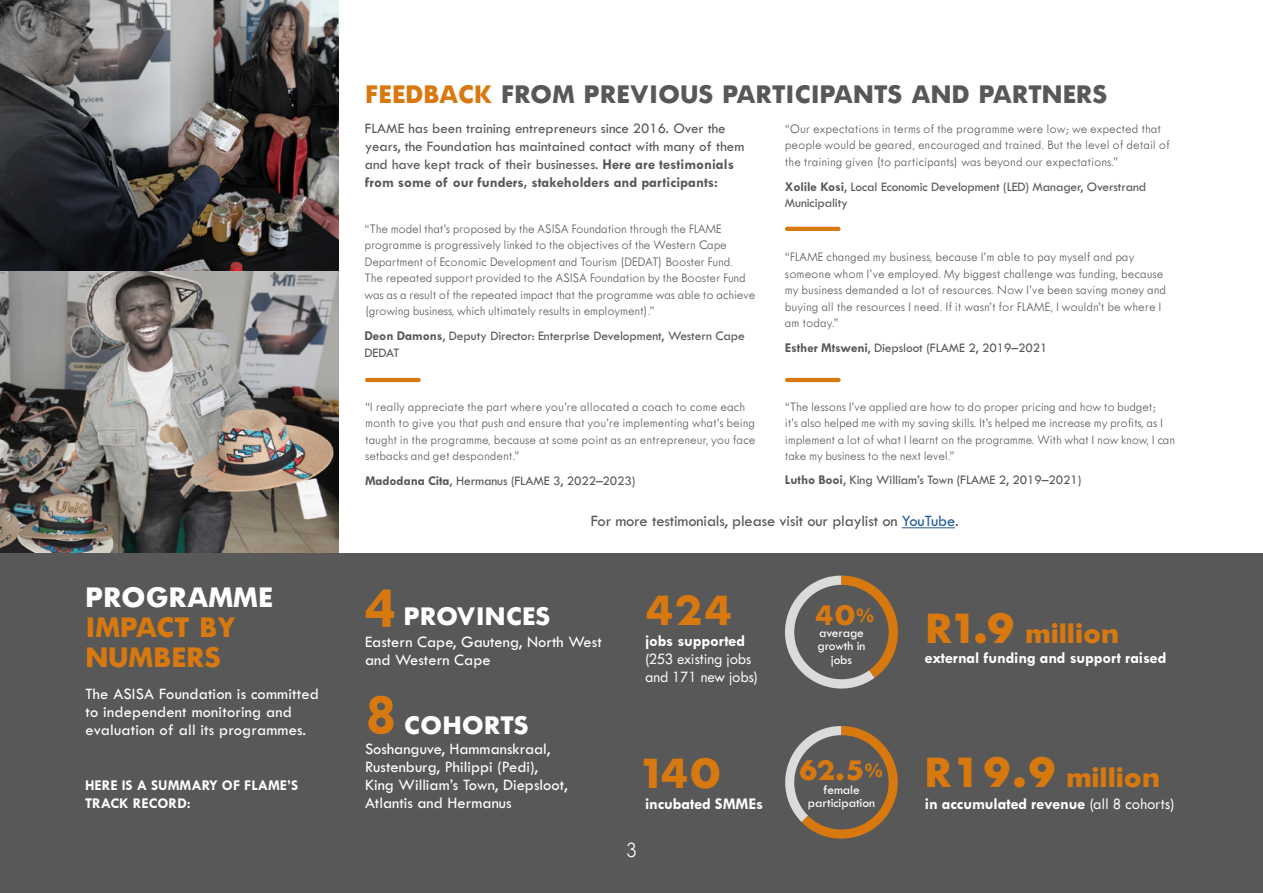
<style>
.page{position:relative;width:1263px;height:893px;background:#fff}
.page>*{position:absolute;margin:0;border:0;box-sizing:border-box;transform-origin:0 0}
.t1{font:700 60px/106.8px "Tw Cen MT Std";color:#d8790f}
.t2{font:800 45px "Tw Cen MT Std";letter-spacing:-.015em;color:#d8790f}
.t3{font:800 30px/30px "Tw Cen MT Std";color:#d8790f}
.t4{font:800 30px "Tw Cen MT Std";color:#fff}
.t5{font:800 27px "Tw Cen MT Std";color:#595859}
.t6{font:800 27px "Tw Cen MT Std";color:#fff}
.t7{font:300 22.5px "Tw Cen MT Std";color:#fff}
.t8{font:16.5px/18px "Tw Cen MT Std";color:#fff}
.t9{font:700 16.5px "Tw Cen MT Std";letter-spacing:-.01em;color:#fff}
.t10{font:16.5px "Tw Cen MT Std";letter-spacing:-.01em;color:#595859}
.t11{font:500 16.5px/18px "Tw Cen MT Std Semi";letter-spacing:-.01em;color:#fff}
.t12{font:15px/18px "Tw Cen MT Std";color:#595859}
.t13{font:700 15px/18px "Tw Cen MT Std";color:#fff}
.t14{font:300 13.5px/16.5px "Tw Cen MT Std";color:#595859}
.t15{font:13.5px/16.5px "Tw Cen MT Std";letter-spacing:-.01em;color:#595859}
.t16{font:13.5px/13.5px "Tw Cen MT Std";letter-spacing:-.01em;color:#fff;text-align:center}
.s1{color:#d8790f}
.s2{font-weight:700}
.s3{color:#275c9d}
.s4{font-size:17.55px}
.s5{font-size:45px}
.s6{font-family:"Tw Cen MT Std Semi";font-weight:500}
</style>
<div class="page">
<img style="left:0;top:270px;width:338px;height:284px">
<hr style="left:367px;top:378px;width:52px;height:4px;background:#d8790f">
<hr style="left:787px;top:378px;width:51px;height:4px;background:#d8790f">
<hr style="left:787px;top:227px;width:51px;height:4px;background:#d8790f">
<div style="left:0;top:554px;width:1263px;height:339px;background:#595859"></div>
<svg style="left:785px;top:576px;width:113px;height:113px"></svg>
<div style="left:794px;top:585px;width:95px;height:94px;background:#595859;border-radius:50%"></div>
<svg style="left:785px;top:726px;width:113px;height:113px"></svg>
<div style="left:794px;top:735px;width:95px;height:94px;background:#595859;border-radius:50%"></div>
<img style="left:0;top:0;width:338px;height:270px">
<hr style="left:902px;top:527px;width:53px;height:1px;background:#275c9d">
<h3 class="t4" style="left:86px;top:579px;width:189px">PROGRAMME</h3>
<h3 class="t3" style="left:86px;top:612px;width:152px">IMPACT BY<br>NUMBERS</h3>
<p class="t8" style="left:86px;top:685px;width:235px">The ASISA Foundation is committed to independent monitoring and evaluation of all its programmes.</p>
<p class="t13" style="left:85px;top:776px;width:215px">HERE IS A SUMMARY OF FLAME’S<br>TRACK RECORD:</p>
<h3 class="t5" style="left:365px;top:78px;width:744px"><span class="s1">FEEDBACK</span> FROM PREVIOUS PARTICIPANTS AND PARTNERS</h3>
<p class="t12" style="left:365px;top:120px;width:381px">FLAME has been training entrepreneurs since 2016. Over the years, the Foundation has maintained contact with many of them and have kept track of their businesses. <span class="s2">Here are testimonials from some of our funders, stakeholders and participants:</span></p>
<p class="t14" style="left:364px;top:220px;width:392px">“The model that’s proposed by the ASISA Foundation through the FLAME programme is progressively linked to the objectives of the Western Cape Department of Economic Development and Tourism (DEDAT) Booster Fund.<br>The repeated support provided to the ASISA Foundation by the Booster Fund was as a result of the repeated impact that the programme was able to achieve (growing business, which ultimately results in employment).”</p>
<p class="t15" style="left:364px;top:328px;width:382px"><span class="s2">Deon Damons</span>, Deputy Director: Enterprise Development, Western Cape<br>DEDAT</p>
<p class="t14" style="left:365px;top:398px;width:392px">“I really appreciate the part where you’re allocated a coach to come each month to give you that push and ensure that you’re implementing what’s being taught in the programme, because at some point as an entrepreneur, you face setbacks and get despondent.”</p>
<p class="t15" style="left:365px;top:473px;width:272px"><span class="s2">Madodana Cita</span>, Hermanus (FLAME 3, 2022–2023)</p>
<p class="t14" style="left:785px;top:120px;width:386px">“Our expectations in terms of the programme were low; we expected that people would be geared, encouraged and trained. But the level of detail of the training given (to participants) was beyond our expectations.”</p>
<p class="t15" style="left:785px;top:178px;width:363px"><span class="s2">Xolile Kosi</span>, Local Economic Development (LED) Manager, Overstrand<br>Municipality</p>
<p class="t14" style="left:785px;top:249px;width:383px">“FLAME changed my business, because I’m able to pay myself and pay someone whom I’ve employed. My biggest challenge was funding, because my business demanded a lot of resources. Now I’ve been saving money and buying all the resources I need. If it wasn’t for FLAME, I wouldn’t be where I am today.”</p>
<p class="t15" style="left:785px;top:340px;width:264px"><span class="s2">Esther Mtsweni</span>, Diepsloot (FLAME 2, 2019–2021</p>
<p class="t14" style="left:785px;top:398px;width:392px">“The lessons I’ve applied are how to do proper pricing and how to budget;<br>it’s also helped me with my saving skills. It’s helped me increase my profits, as I implement a lot of what I learnt on the programme. With what I now know, I can take my business to the next level.”</p>
<p class="t15" style="left:785px;top:472px;width:298px"><span class="s2">Lutho Booi</span>, King William’s Town (FLAME 2, 2019–2021)</p>
<p class="t10" style="left:591px;top:512px;width:369px">For more testimonials, please visit our playlist on <span class="s3">YouTube</span>.</p>
<h1 class="t1" style="left:365px;top:554px;width:33px">4<br>8</h1>
<h2 class="t2" style="left:645px;top:583px;width:90px">424</h2>
<h3 class="t3" style="left:815px;top:599px;width:60px">40<span class="s4">%</span></h3>
<p class="t16" style="left:817px;top:626px;width:50px">average growth in jobs</p>
<h3 class="t6" style="left:404px;top:600px;width:148px">PROVINCES</h3>
<h3 class="t3" style="left:925px;top:617px;width:195px"><span class="s5">R1.9</span> million</h3>
<p class="t9" style="left:645px;top:632px;width:102px">jobs supported</p>
<p class="t11" style="left:645px;top:650px;width:114px">(253 existing jobs and 171 new jobs)</p>
<p class="t9" style="left:925px;top:649px;width:243px">external funding and support raised</p>
<p class="t8" style="left:365px;top:633px;width:238px">Eastern Cape, Gauteng, North West</p>
<p class="t8" style="left:365px;top:651px;width:127px">and Western Cape</p>
<h3 class="t6" style="left:404px;top:708px;width:126px">COHORTS</h3>
<p class="t8" style="left:365px;top:740px;width:204px">Soshanguve, Hammanskraal,<br>Rustenburg, Philippi (Pedi),<br>King William’s Town, Diepsloot,<br>Atlantis and Hermanus</p>
<h3 class="t3" style="left:925px;top:761px;width:237px"><span class="s5">R19.9</span> million</h3>
<h2 class="t2" style="left:637px;top:746px;width:84px">140</h2>
<p class="t9" style="left:645px;top:795px;width:120px">incubated SMMEs</p>
<h3 class="t3" style="left:798px;top:755px;width:86px">62.5<span class="s4">%</span></h3>
<p class="t16" style="left:808px;top:783px;width:68px">female participation</p>
<p class="t9" style="left:925px;top:795px;width:251px">in accumulated revenue <span class="s6">(all 8 cohorts)</span></p>
<h3 class="t7" style="left:627px;top:838px;width:11px">3</h3>
</div>
